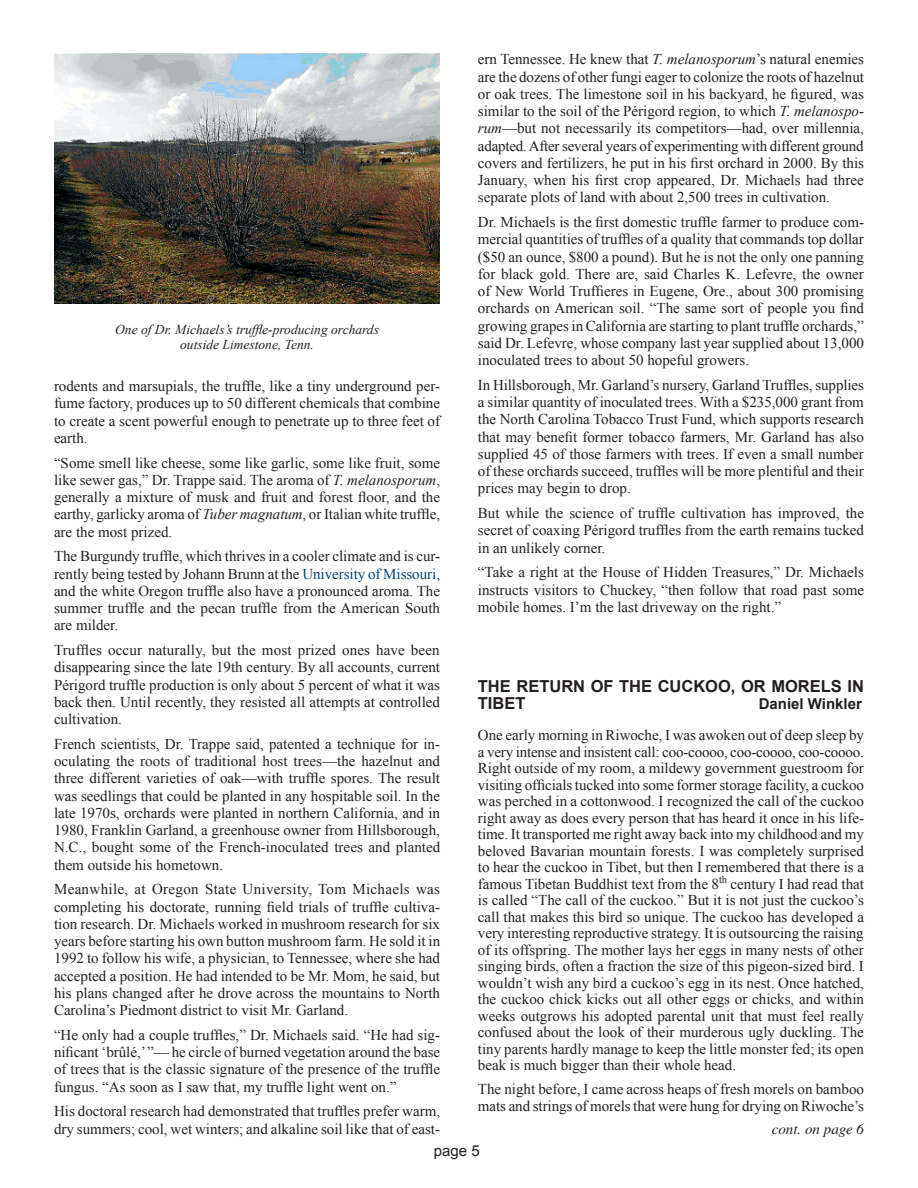
<style>
.page{position:relative;width:918px;height:1188px;background:#fff}
.page>*{position:absolute;margin:0;border:0;box-sizing:border-box;transform-origin:0 0}
.SP_Head{font:700 16.5px/16.5px "Arial";color:#231f20}
.SP_Paragraphs{font:15px/17.2px "Times New Roman";color:#231f20;text-align:justify}
.SP_Head-2{font:700 15px "Arial";color:#231f20}
.t1{font:italic 15px "Times";color:#231f20}
.t2{font:15px "Arial";color:#231f20}
.SP_Paragraphs-2{font:italic 13.5px/15px "Times New Roman";color:#231f20;text-align:center}
.s1{font-style:italic}
.s2{color:#004276}
</style>
<div class="page">
<img style="left:54px;top:54px;width:385px;height:250px">
<p class="SP_Paragraphs-2" style="left:115px;top:322px;width:265px">One of Dr. Michaels’s truffle-producing orchards outside Limestone, Tenn.</p>
<p class="SP_Paragraphs" style="left:54px;top:377px;width:388px">rodents and marsupials, the truffle, like a tiny underground per&shy;fume factory, produces up to 50 different chemicals that combine to create a scent powerful enough to penetrate up to three feet of earth.</p>
<p class="SP_Paragraphs" style="left:54px;top:454px;width:388px">“Some smell like cheese, some like garlic, some like fruit, some like sewer gas,” Dr. Trappe said. The aroma of <span class="s1">T. melanosporum</span>, generally a mixture of musk and fruit and forest floor, and the earthy, garlicky aroma of <span class="s1">Tuber magnatum</span>, or Italian white truffle, are the most prized.</p>
<p class="SP_Paragraphs" style="left:54px;top:547px;width:388px">The Burgundy truffle, which thrives in a cooler climate and is cur&shy;rently being tested by Johann Brunn at the <span class="s2">University of Missouri</span>, and the white Oregon truffle also have a pronounced aroma. The summer truffle and the pecan truffle from the American South are milder.</p>
<p class="SP_Paragraphs" style="left:54px;top:641px;width:388px">Truffles occur naturally, but the most prized ones have been disappearing since the late 19th century. By all accounts, current Périgord truffle production is only about 5 percent of what it was back then. Until recently, they resisted all attempts at controlled cultivation.</p>
<p class="SP_Paragraphs" style="left:54px;top:735px;width:388px">French scientists, Dr. Trappe said, patented a technique for in&shy;oculating the roots of traditional host trees—the hazelnut and three different varieties of oak—with truffle spores. The result was seedlings that could be planted in any hospitable soil. In the late 1970s, orchards were planted in northern California, and in 1980, Franklin Garland, a greenhouse owner from Hillsborough, N.C., bought some of the French-inoculated trees and planted them outside his hometown.</p>
<p class="SP_Paragraphs" style="left:54px;top:880px;width:388px">Meanwhile, at Oregon State University, Tom Michaels was completing his doctorate, running field trials of truffle cultiva&shy;tion research. Dr. Michaels worked in mushroom research for six years before starting his own button mushroom farm. He sold it in 1992 to follow his wife, a physician, to Tennessee, where she had accepted a position. He had intended to be Mr. Mom, he said, but his plans changed after he drove across the mountains to North Carolina’s Piedmont district to visit Mr. Garland.</p>
<p class="SP_Paragraphs" style="left:54px;top:1026px;width:388px">“He only had a couple truffles,” Dr. Michaels said. “He had sig&shy;nificant ‘brûlé,’ ”— he circle of burned vegetation around the base of trees that is the classic signature of the presence of the truffle fungus. “As soon as I saw that, my truffle light went on.”</p>
<p class="SP_Paragraphs" style="left:54px;top:1102px;width:388px">His doctoral research had demonstrated that truffles prefer warm, dry summers; cool, wet winters; and alkaline soil like that of east-</p>
<p class="SP_Paragraphs" style="left:478px;top:51px;width:388px">ern Tennessee. He knew that <span class="s1">T. melanosporum</span>’s natural enemies are the dozens of other fungi eager to colonize the roots of hazelnut or oak trees. The limestone soil in his backyard, he figured, was similar to the soil of the Périgord region, to which <span class="s1">T. melanospo&shy;rum</span>—but not necessarily its competitors—had, over millennia, adapted. After several years of experimenting with different ground covers and fertilizers, he put in his first orchard in 2000. By this January, when his first crop appeared, Dr. Michaels had three separate plots of land with about 2,500 trees in cultivation.</p>
<p class="SP_Paragraphs" style="left:478px;top:213px;width:388px">Dr. Michaels is the first domestic truffle farmer to produce com&shy;mercial quantities of truffles of a quality that commands top dollar ($50 an ounce, $800 a pound). But he is not the only one panning for black gold. There are, said Charles K. Lefevre, the owner of New World Truffieres in Eugene, Ore., about 300 promising orchards on American soil. “The same sort of people you find growing grapes in California are starting to plant truffle orchards,” said Dr. Lefevre, whose company last year supplied about 13,000 inoculated trees to about 50 hopeful growers.</p>
<p class="SP_Paragraphs" style="left:478px;top:376px;width:388px">In Hillsborough, Mr. Garland’s nursery, Garland Truffles, supplies a similar quantity of inoculated trees. With a $235,000 grant from the North Carolina Tobacco Trust Fund, which supports research that may benefit former tobacco farmers, Mr. Garland has also supplied 45 of those farmers with trees. If even a small number of these orchards succeed, truffles will be more plentiful and their prices may begin to drop.</p>
<p class="SP_Paragraphs" style="left:478px;top:504px;width:388px">But while the science of truffle cultivation has improved, the secret of coaxing Périgord truffles from the earth remains tucked in an unlikely corner.</p>
<p class="SP_Paragraphs" style="left:478px;top:564px;width:388px">“Take a right at the House of Hidden Treasures,” Dr. Michaels instructs visitors to Chuckey, “then follow that road past some mobile homes. I’m the last driveway on the right.”</p>
<p class="SP_Head" style="left:478px;top:679px;width:388px">THE RETURN OF THE CUCKOO, OR MORELS IN<br>TIBET</p>
<p class="SP_Head-2" style="left:759px;top:693px;width:105px">Daniel Winkler</p>
<p class="SP_Paragraphs" style="left:478px;top:727px;width:388px;line-height:16.5px">One early morning in Riwoche, I was awoken out of deep sleep by a very intense and insistent call: coo-coooo, coo-coooo, coo-coooo.<br>Right outside of my room, a mildewy government guestroom for visiting officials tucked into some former storage facility, a cuckoo was perched in a cottonwood. I recognized the call of the cuckoo right away as does every person that has heard it once in his life&shy;time. It transported me right away back into my childhood and my beloved Bavarian mountain forests. I was completely surprised to hear the cuckoo in Tibet, but then I remembered that there is a famous Tibetan Buddhist text from the 8<sup>th</sup> century I had read that is called “The call of the cuckoo.” But it is not just the cuckoo’s call that makes this bird so unique. The cuckoo has developed a very interesting reproductive strategy. It is outsourcing the raising of its offspring. The mother lays her eggs in many nests of other singing birds, often a fraction the size of this pigeon-sized bird. I wouldn’t wish any bird a cuckoo’s egg in its nest. Once hatched, the cuckoo chick kicks out all other eggs or chicks, and within weeks outgrows his adopted parental unit that must feel really confused about the look of their murderous ugly duckling. The tiny parents hardly manage to keep the little monster fed; its open beak is much bigger than their whole head.</p>
<p class="SP_Paragraphs" style="left:478px;top:1081px;width:388px;line-height:16.5px">The night before, I came across heaps of fresh morels on bamboo mats and strings of morels that were hung for drying on Riwoche’s</p>
<p class="t1" style="left:772px;top:1121px;width:94px">cont. on page 6</p>
<p class="t2" style="left:434px;top:1141px;width:47px">page 5</p>
</div>
